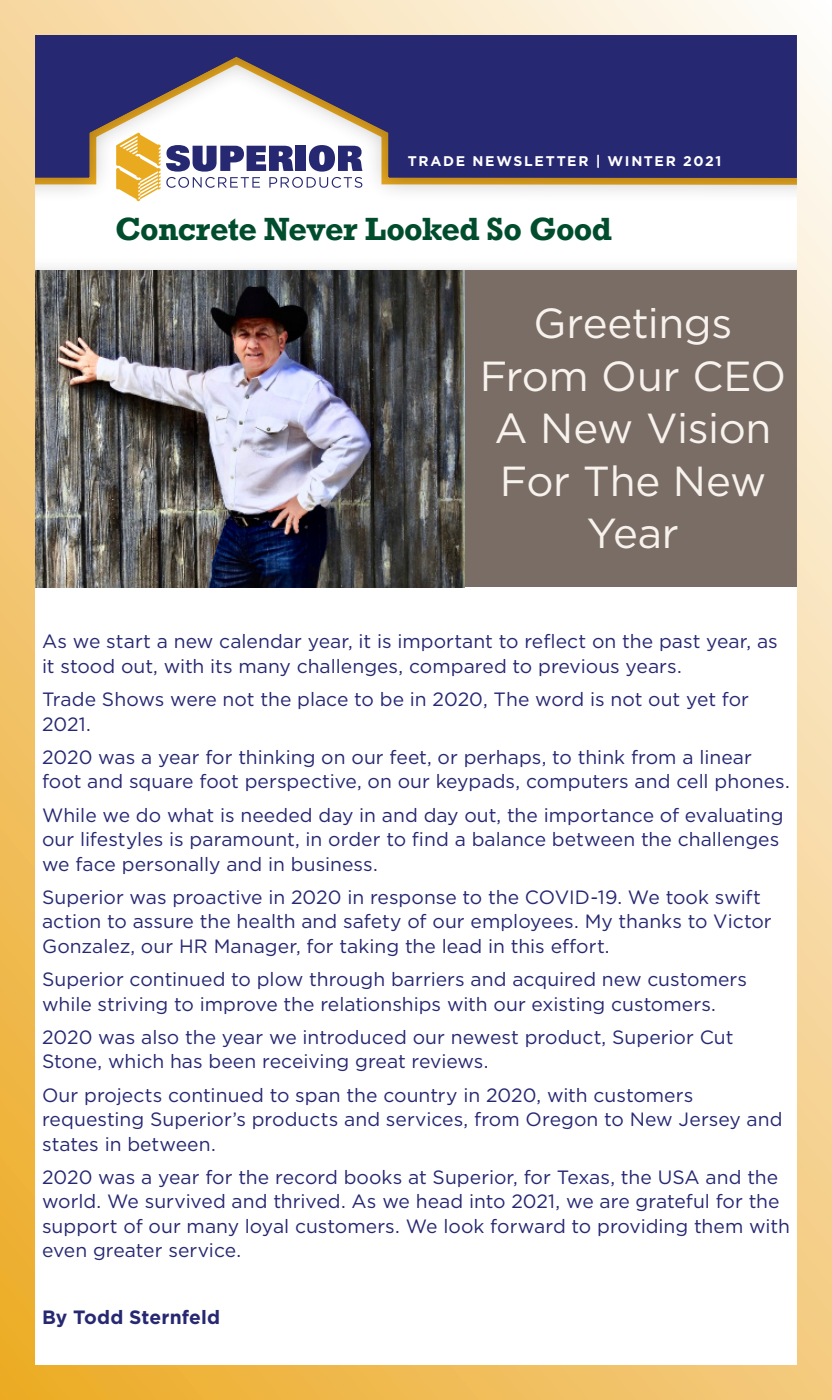
<style>
.page{position:relative;width:832px;height:1400px;background:#fff}
.page>*{position:absolute;margin:0;border:0;box-sizing:border-box;transform-origin:0 0}
.t1{font:42px/52.5px "Gotham";letter-spacing:-.005em;color:#f7f2ed;text-align:center}
.t2{font:700 30.1px "Rockwell";letter-spacing:-.02em;color:#004d2d}
.t3{font:19.25px/24.5px "Gotham";color:#272872}
.t4{font:700 19.25px "Gotham";letter-spacing:.005em;color:#272872}
.t5{font:700 14px "Gotham";letter-spacing:.12em;color:#fff}
</style>
<div class="page">
<div style="left:0;top:0;width:831px;height:271px;background:#272872"></div>
<div style="left:0;top:55px;width:831px;height:227px;background:#231f20;opacity:.3"></div>
<div style="left:0;top:271px;width:831px;height:316px;background:#7a6d65"></div>
<img style="left:36px;top:271px;width:428px;height:316px">
<svg style="left:166px;top:145px;width:196px;height:43px"></svg>
<svg style="left:116px;top:133px;width:44px;height:68px;background:#f1c76e"></svg>
<div style="left:0;top:0;width:831px;height:1400px;border:35px solid #fff"></div>
<p class="t5" style="left:407px;top:152px;width:315px">TRADE NEWSLETTER | WINTER 2021</p>
<p class="t2" style="left:115px;top:209px;width:498px">Concrete Never Looked So Good</p>
<p class="t1" style="left:533px;top:296px;width:201px">Greetings</p>
<p class="t1" style="left:479px;top:349px;width:308px">From Our CEO</p>
<p class="t1" style="left:494px;top:401px;width:278px">A New Vision<br>For The New<br>Year</p>
<p class="t3" style="left:42px;top:629px;width:737px">As we start a new calendar year, it is important to reflect on the past year, as it stood out, with its many challenges, compared to previous years.</p>
<p class="t3" style="left:42px;top:687px;width:708px">Trade Shows were not the place to be in 2020, The word is not out yet for<br>2021.</p>
<p class="t3" style="left:42px;top:744px;width:749px">2020 was a year for thinking on our feet, or perhaps, to think from a linear foot and square foot perspective, on our keypads, computers and cell phones.</p>
<p class="t3" style="left:42px;top:802px;width:742px">While we do what is needed day in and day out, the importance of evaluating our lifestyles is paramount, in order to find a balance between the challenges we face personally and in business.</p>
<p class="t3" style="left:42px;top:884px;width:731px">Superior was proactive in 2020 in response to the COVID-19. We took swift action to assure the health and safety of our employees. My thanks to Victor<br>Gonzalez, our HR Manager, for taking the lead in this effort.</p>
<p class="t3" style="left:42px;top:967px;width:706px">Superior continued to plow through barriers and acquired new customers while striving to improve the relationships with our existing customers.</p>
<p class="t3" style="left:42px;top:1024px;width:692px">2020 was also the year we introduced our newest product, Superior Cut<br>Stone, which has been receiving great reviews.</p>
<p class="t3" style="left:42px;top:1082px;width:741px">Our projects continued to span the country in 2020, with customers requesting Superior’s products and services, from Oregon to New Jersey and states in between.</p>
<p class="t3" style="left:42px;top:1164px;width:749px">2020 was a year for the record books at Superior, for Texas, the USA and the world. We survived and thrived. As we head into 2021, we are grateful for the support of our many loyal customers. We look forward to providing them with even greater service.</p>
<p class="t4" style="left:42px;top:1304px;width:179px">By Todd Sternfeld</p>
</div>
